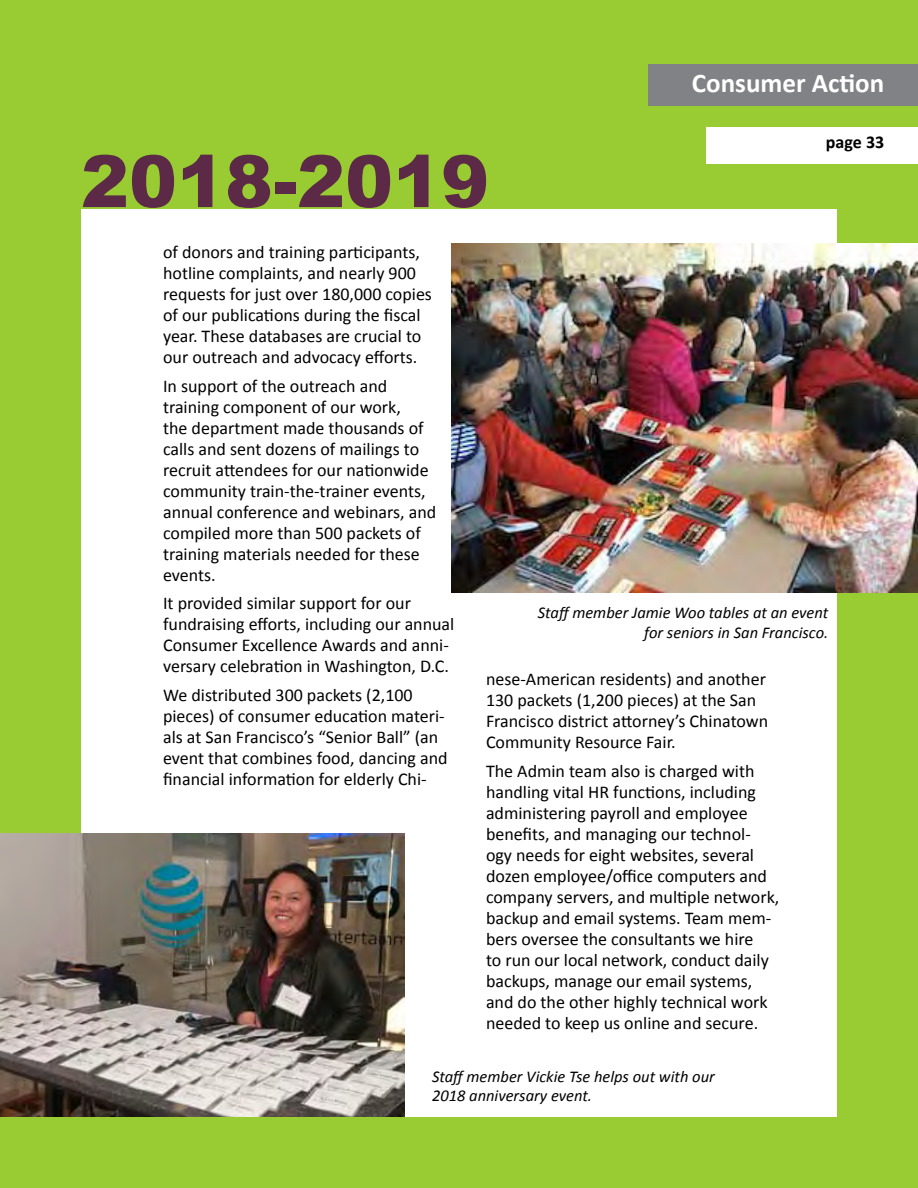
<style>
.page{position:relative;width:918px;height:1188px;background:#9c3}
.page>*{position:absolute;margin:0;border:0;box-sizing:border-box;transform-origin:0 0}
.t1{font:900 72px "Arial";color:#5c2946}
.t2{font:700 27px "Calibri";color:#fff}
.t3{font:18px/21px "Calibri";color:#000}
.t4{font:700 18px "Calibri";color:#000}
.t5{font:italic 16.5px/19.5px "Calibri";color:#000}
</style>
<div class="page">
<div style="left:706px;top:127px;width:212px;height:37px;background:#fff"></div>
<div style="left:648px;top:65px;width:270px;height:41px;background:#808285"></div>
<div style="left:81px;top:210px;width:756px;height:907px;background:#fff"></div>
<img style="left:452px;top:243px;width:466px;height:349px">
<img style="left:0;top:833px;width:405px;height:284px">
<h2 class="t2" style="left:692px;top:66px;width:194px">Consumer Action</h2>
<p class="t4" style="left:826px;top:130px;width:60px">page 33</p>
<h1 class="t1" style="left:81px;top:129px;width:410px">2018-2019</h1>
<p class="t3" style="left:163px;top:242px;width:270px">of donors and training participants, hotline complaints, and nearly 900 requests for just over 180,000 copies of our publications during the fiscal year. These databases are crucial to our outreach and advocacy efforts.</p>
<p class="t3" style="left:163px;top:375px;width:275px">In support of the outreach and training component of our work,<br>the department made thousands of calls and sent dozens of mailings to recruit attendees for our nationwide community train-the-trainer events, annual conference and webinars, and compiled more than 500 packets of training materials needed for these events.</p>
<p class="t3" style="left:163px;top:593px;width:293px">It provided similar support for our fundraising efforts, including our annual Consumer Excellence Awards and anni&shy;versary celebration in Washington, D.C.</p>
<p class="t3" style="left:163px;top:685px;width:286px">We distributed 300 packets (2,100 pieces) of consumer education materi&shy;als at San Francisco’s “Senior Ball” (an event that combines food, dancing and financial information for elderly Chi-</p>
<p class="t5" style="left:538px;top:603px;width:292px;text-align:right">Staff member Jamie Woo tables at an event for seniors in San Francisco.</p>
<p class="t3" style="left:486px;top:669px;width:284px">nese-American residents) and another 130 packets (1,200 pieces) at the San Francisco district attorney’s Chinatown Community Resource Fair.</p>
<p class="t3" style="left:486px;top:760px;width:295px">The Admin team also is charged with handling vital HR functions, including administering payroll and employee benefits, and managing our technol&shy;ogy needs for eight websites, several dozen employee/office computers and company servers, and multiple network, backup and email systems. Team mem&shy;bers oversee the consultants we hire<br>to run our local network, conduct daily backups, manage our email systems, and do the other highly technical work needed to keep us online and secure.</p>
<p class="t5" style="left:432px;top:1066px;width:284px">Staff member Vickie Tse helps out with our<br>2018 anniversary event.</p>
</div>
